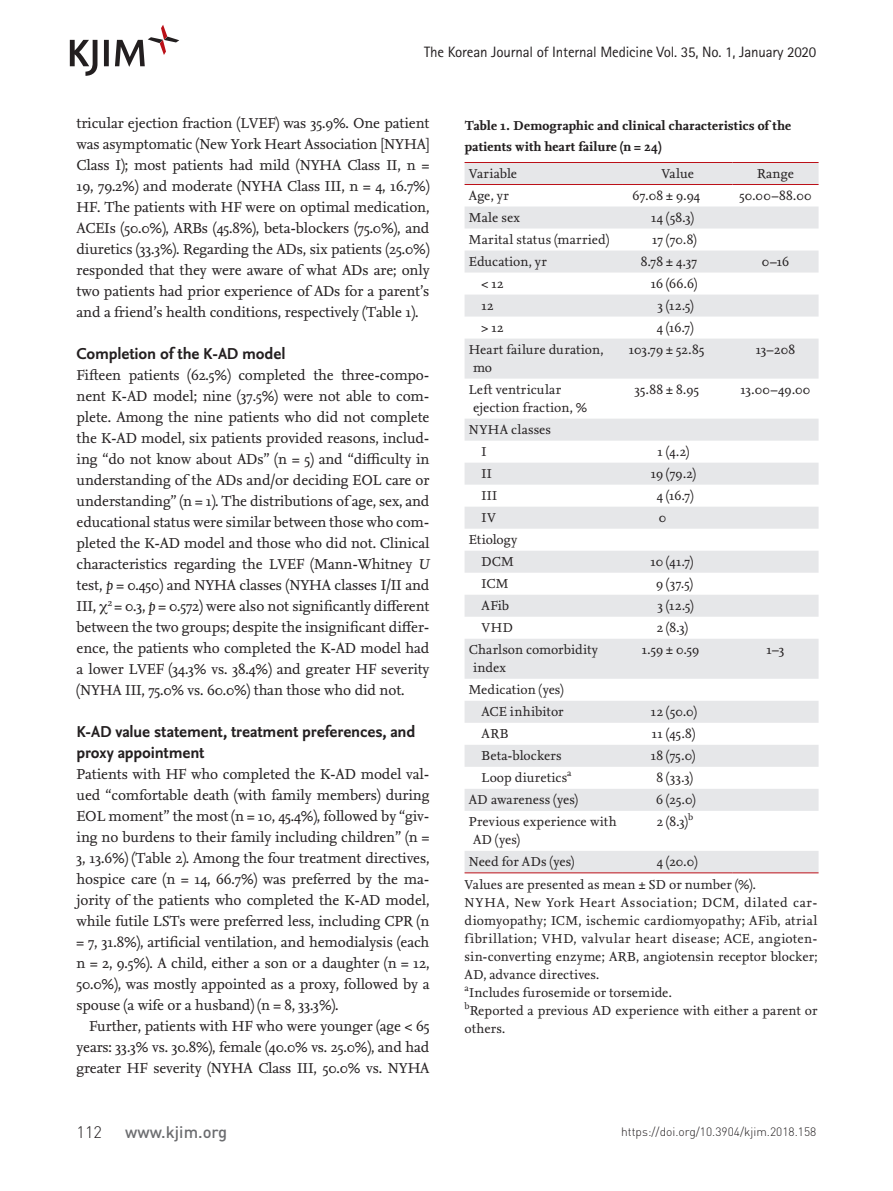
<style>
.page{position:relative;width:893px;height:1191px;background:#fff}
.page>*{position:absolute;margin:0;border:0;box-sizing:border-box;transform-origin:0 0}
.제목2{font:700 16.5px/21px "Nexus Sans";letter-spacing:-.01em;color:#231f20}
.t1{font:500 16.5px "DIN Pro";color:#6c6d70}
.t2{font:300 16.5px "DIN Pro";color:#231f20}
.본문첫단락{font:15px/21px "Nexus Serif";letter-spacing:-.01em;color:#231f20;text-align:justify}
.들였쓰기_본문{font:15px/21px "Nexus Serif";letter-spacing:-.01em;color:#231f20;text-align:justify}
.t3{font:15px "Rotis Sans Serif Std";letter-spacing:-.01em;color:#231f20}
.테이블{font:13.5px/18px "Nexus Serif";letter-spacing:.005em;color:#231f20}
.테이블제목{font:700 13.5px/21px "Nexus Serif";letter-spacing:.01em;color:#231f20}
.테이블_2단계{font:13.5px "Nexus Serif";letter-spacing:.015em;color:#231f20}
.t4{font:300 12px "DIN Pro";color:#231f20}
.s1{font-style:italic}
</style>
<div class="page">
<svg style="left:70px;top:25px;width:109px;height:51px"></svg>
<svg style="left:465px;top:163px;width:354px;height:709px;fill:#ebecee"></svg>
<hr style="left:465px;top:162px;width:158px;height:1px;background:#bb1018">
<hr style="left:623px;top:162px;width:109px;height:1px;background:#bb1018">
<hr style="left:732px;top:162px;width:87px;height:1px;background:#bb1018">
<hr style="left:465px;top:184px;width:158px;height:1px;background:#bb1018">
<hr style="left:623px;top:184px;width:109px;height:1px;background:#bb1018">
<hr style="left:732px;top:184px;width:87px;height:1px;background:#bb1018">
<hr style="left:465px;top:872px;width:158px;height:1px;background:#bb1018">
<hr style="left:623px;top:872px;width:109px;height:1px;background:#bb1018">
<hr style="left:732px;top:872px;width:87px;height:1px;background:#bb1018">
<p class="t3" style="left:424px;top:43px;width:394px">The Korean Journal of Internal Medicine Vol. 35, No. 1, January 2020</p>
<p class="본문첫단락" style="left:77px;top:112px;width:354px">tricular ejection fraction (LVEF) was 35.9%. One patient was asymptomatic (New York Heart Association [NYHA] Class I); most patients had mild (NYHA Class II, n = 19, 79.2%) and moderate (NYHA Class III, n = 4, 16.7%)<br>HF. The patients with HF were on optimal medication, ACEIs (50.0%), ARBs (45.8%), beta-blockers (75.0%), and diuretics (33.3%). Regarding the ADs, six patients (25.0%) responded that they were aware of what ADs are; only two patients had prior experience of ADs for a parent’s and a friend’s health conditions, respectively (Table 1).</p>
<p class="제목2" style="left:77px;top:342px;width:210px">Completion of the K-AD model</p>
<p class="본문첫단락" style="left:77px;top:364px;width:354px">Fifteen patients (62.5%) completed the three-compo&shy;nent K-AD model; nine (37.5%) were not able to com&shy;plete. Among the nine patients who did not complete the K-AD model, six patients provided reasons, includ&shy;ing “do not know about ADs” (n = 5) and “difficulty in understanding of the ADs and/or deciding EOL care or understanding” (n = 1). The distributions of age, sex, and educational status were similar between those who com&shy;pleted the K-AD model and those who did not. Clinical characteristics regarding the LVEF (Mann-Whitney <span class="s1">U </span>test, <span class="s1">p</span> = 0.450) and NYHA classes (NYHA classes I/II and III, <sup>2</sup> = 0.3, <span class="s1">p</span> = 0.572) were also not significantly different between the two groups; despite the insignificant differ&shy;ence, the patients who completed the K-AD model had a lower LVEF (34.3% vs. 38.4%) and greater HF severity (NYHA III, 75.0% vs. 60.0%) than those who did not.</p>
<p class="제목2" style="left:77px;top:720px;width:340px">K-AD value statement, treatment preferences, and proxy appointment</p>
<p class="본문첫단락" style="left:77px;top:763px;width:354px">Patients with HF who completed the K-AD model val&shy;ued “comfortable death (with family members) during EOL moment” the most (n = 10, 45.4%), followed by “giv&shy;ing no burdens to their family including children” (n = 3, 13.6%) (Table 2). Among the four treatment directives, hospice care (n = 14, 66.7%) was preferred by the ma&shy;jority of the patients who completed the K-AD model, while futile LSTs were preferred less, including CPR (n = 7, 31.8%), artificial ventilation, and hemodialysis (each n = 2, 9.5%). A child, either a son or a daughter (n = 12, 50.0%), was mostly appointed as a proxy, followed by a spouse (a wife or a husband) (n = 8, 33.3%).</p>
<p class="들였쓰기_본문" style="left:77px;top:1015px;width:354px;text-indent:13px">Further, patients with HF who were younger (age &lt; 65 years: 33.3% vs. 30.8%), female (40.0% vs. 25.0%), and had greater HF severity (NYHA Class III, 50.0% vs. NYHA</p>
<p class="테이블제목" style="left:465px;top:115px;width:328px">Table 1. Demographic and clinical characteristics of the patients with heart failure (n = 24)</p>
<p class="테이블" style="left:469px;top:164px;width:50px">Variable</p>
<p class="테이블" style="left:661px;top:164px;width:34px">Value</p>
<p class="테이블" style="left:757px;top:164px;width:38px">Range</p>
<p class="테이블" style="left:469px;top:186px;width:42px">Age, yr</p>
<p class="테이블" style="left:633px;top:186px;width:69px">67.08 ± 9.94</p>
<p class="테이블" style="left:739px;top:186px;width:74px">50.00–88.00</p>
<p class="테이블" style="left:469px;top:208px;width:53px">Male sex</p>
<p class="테이블" style="left:651px;top:208px;width:44px">14 (58.3)</p>
<p class="테이블" style="left:469px;top:230px;width:142px">Marital status (married)</p>
<p class="테이블" style="left:652px;top:230px;width:46px">17 (70.8)</p>
<p class="테이블" style="left:469px;top:252px;width:80px">Education, yr</p>
<p class="테이블" style="left:641px;top:252px;width:58px">8.78 ± 4.37</p>
<p class="테이블" style="left:762px;top:252px;width:29px">0–16</p>
<p class="테이블_2단계" style="left:482px;top:275px;width:24px">&lt; 12</p>
<p class="테이블" style="left:651px;top:274px;width:48px">16 (66.6)</p>
<p class="테이블_2단계" style="left:482px;top:297px;width:14px">12</p>
<p class="테이블" style="left:658px;top:296px;width:37px">3 (12.5)</p>
<p class="테이블_2단계" style="left:482px;top:319px;width:24px">&gt; 12</p>
<p class="테이블" style="left:657px;top:318px;width:38px">4 (16.7)</p>
<p class="테이블" style="left:473px;top:340px;width:132px;text-indent:-4px">Heart failure duration, mo</p>
<p class="테이블" style="left:629px;top:340px;width:77px">103.79 ± 52.85</p>
<p class="테이블" style="left:756px;top:340px;width:41px">13–208</p>
<p class="테이블" style="left:473px;top:380px;width:116px;text-indent:-4px">Left ventricular ejection fraction, %</p>
<p class="테이블" style="left:635px;top:380px;width:66px">35.88 ± 8.95</p>
<p class="테이블" style="left:741px;top:380px;width:71px">13.00–49.00</p>
<p class="테이블" style="left:469px;top:420px;width:84px">NYHA classes</p>
<p class="테이블_2단계" style="left:482px;top:443px;width:7px">I</p>
<p class="테이블" style="left:658px;top:442px;width:33px">1 (4.2)</p>
<p class="테이블_2단계" style="left:482px;top:465px;width:12px">II</p>
<p class="테이블" style="left:651px;top:464px;width:47px">19 (79.2)</p>
<p class="테이블_2단계" style="left:482px;top:487px;width:17px">III</p>
<p class="테이블" style="left:657px;top:486px;width:38px">4 (16.7)</p>
<p class="테이블_2단계" style="left:482px;top:509px;width:16px">IV</p>
<p class="테이블" style="left:659px;top:508px;width:9px">0</p>
<p class="테이블" style="left:469px;top:530px;width:50px">Etiology</p>
<p class="테이블_2단계" style="left:482px;top:553px;width:34px">DCM</p>
<p class="테이블" style="left:650px;top:552px;width:44px">10 (41.7)</p>
<p class="테이블_2단계" style="left:482px;top:575px;width:28px">ICM</p>
<p class="테이블" style="left:656px;top:574px;width:38px">9 (37.5)</p>
<p class="테이블_2단계" style="left:482px;top:597px;width:29px">AFib</p>
<p class="테이블" style="left:658px;top:596px;width:37px">3 (12.5)</p>
<p class="테이블_2단계" style="left:482px;top:619px;width:33px">VHD</p>
<p class="테이블" style="left:657px;top:618px;width:33px">2 (8.3)</p>
<p class="테이블" style="left:473px;top:640px;width:127px;text-indent:-4px">Charlson comorbidity index</p>
<p class="테이블" style="left:642px;top:640px;width:59px">1.59 ± 0.59</p>
<p class="테이블" style="left:766px;top:640px;width:20px">1–3</p>
<p class="테이블" style="left:469px;top:680px;width:96px">Medication (yes)</p>
<p class="테이블_2단계" style="left:482px;top:703px;width:84px">ACE inhibitor</p>
<p class="테이블" style="left:651px;top:702px;width:47px">12 (50.0)</p>
<p class="테이블_2단계" style="left:482px;top:725px;width:28px">ARB</p>
<p class="테이블" style="left:652px;top:724px;width:45px">11 (45.8)</p>
<p class="테이블_2단계" style="left:482px;top:747px;width:82px">Beta-blockers</p>
<p class="테이블" style="left:651px;top:746px;width:46px">18 (75.0)</p>
<p class="테이블_2단계" style="left:482px;top:769px;width:92px">Loop diuretics<sup>a</sup></p>
<p class="테이블" style="left:656px;top:768px;width:38px">8 (33.3)</p>
<p class="테이블" style="left:469px;top:790px;width:111px">AD awareness (yes)</p>
<p class="테이블" style="left:656px;top:790px;width:41px">6 (25.0)</p>
<p class="테이블" style="left:473px;top:812px;width:145px;text-indent:-4px">Previous experience with<br>AD (yes)</p>
<p class="테이블" style="left:657px;top:812px;width:38px">2 (8.3)<sup>b</sup></p>
<p class="테이블" style="left:469px;top:852px;width:107px">Need for ADs (yes)</p>
<p class="테이블" style="left:657px;top:852px;width:42px">4 (20.0)</p>
<p class="테이블" style="left:465px;top:875px;width:293px">Values are presented as mean ± SD or number (%).</p>
<p class="테이블" style="left:465px;top:893px;width:354px;text-align:justify">NYHA, New York Heart Association; DCM, dilated car&shy;diomyopathy; ICM, ischemic cardiomyopathy; AFib, atrial fibrillation; VHD, valvular heart disease; ACE, angioten&shy;sin-converting enzyme; ARB, angiotensin receptor blocker; AD, advance directives.</p>
<p class="테이블" style="left:465px;top:983px;width:209px"><sup>a</sup>Includes furosemide or torsemide.</p>
<p class="테이블" style="left:465px;top:1001px;width:354px"><sup>b</sup>Reported a previous AD experience with either a parent or others.</p>
<p class="t2" style="left:77px;top:1120px;width:27px">112</p>
<p class="t1" style="left:125px;top:1120px;width:104px">www.kjim.org</p>
<p class="t4" style="left:621px;top:1123px;width:197px">https://doi.org/10.3904/kjim.2018.158</p>
</div>
